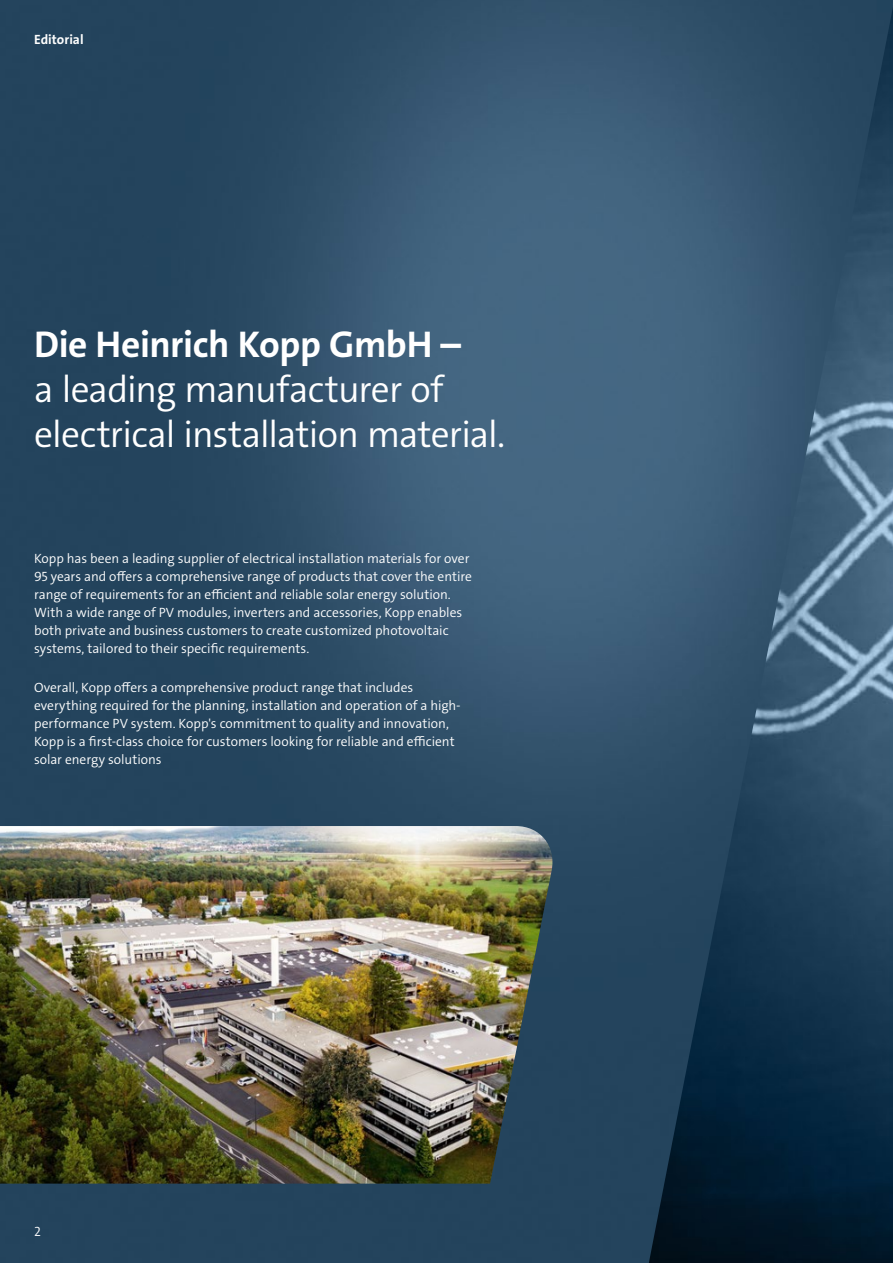
<style>
.page{position:relative;width:893px;height:1263px;background:#fff}
.page>*{position:absolute;margin:0;border:0;box-sizing:border-box;transform-origin:0 0}
.t1{font:37.5px/45px "The Sans LP4 Se Lig";letter-spacing:-.025em;color:#fff}
.t2{font:37.5px "The Sans LP7 Bld";letter-spacing:-.01em;color:#fff}
.t3{font:13.5px/18px "The Sans LP4 Se Lig";letter-spacing:-.005em;color:#fff}
.t4{font:13.5px "The Sans LP7 Bld";color:#fff}
</style>
<div class="page">
<img style="left:0;top:0;width:893px;height:1263px">
<img style="left:649px;top:7px;width:244px;height:1256px">
<img style="left:0;top:826px;width:554px;height:357px">
<p class="t4" style="left:34px;top:31px;width:51px">Editorial</p>
<h1 class="t2" style="left:34px;top:320px;width:429px">Die Heinrich Kopp GmbH –</h1>
<h1 class="t1" style="left:34px;top:367px;width:473px">a leading manufacturer of electrical installation material.</h1>
<p class="t3" style="left:34px;top:549px;width:439px">Kopp has been a leading supplier of electrical installation materials for over 95 years and offers a comprehensive range of products that cover the entire range of requirements for an efficient and reliable solar energy solution.<br>With a wide range of PV modules, inverters and accessories, Kopp enables both private and business customers to create customized photovoltaic systems, tailored to their specific requirements.</p>
<p class="t3" style="left:34px;top:678px;width:428px">Overall, Kopp offers a comprehensive product range that includes everything required for the planning, installation and operation of a high&shy;performance PV system. Kopp's commitment to quality and innovation, Kopp is a first-class choice for customers looking for reliable and efficient solar energy solutions</p>
<p class="t3" style="left:34px;top:1223px;width:8px">2</p>
</div>
